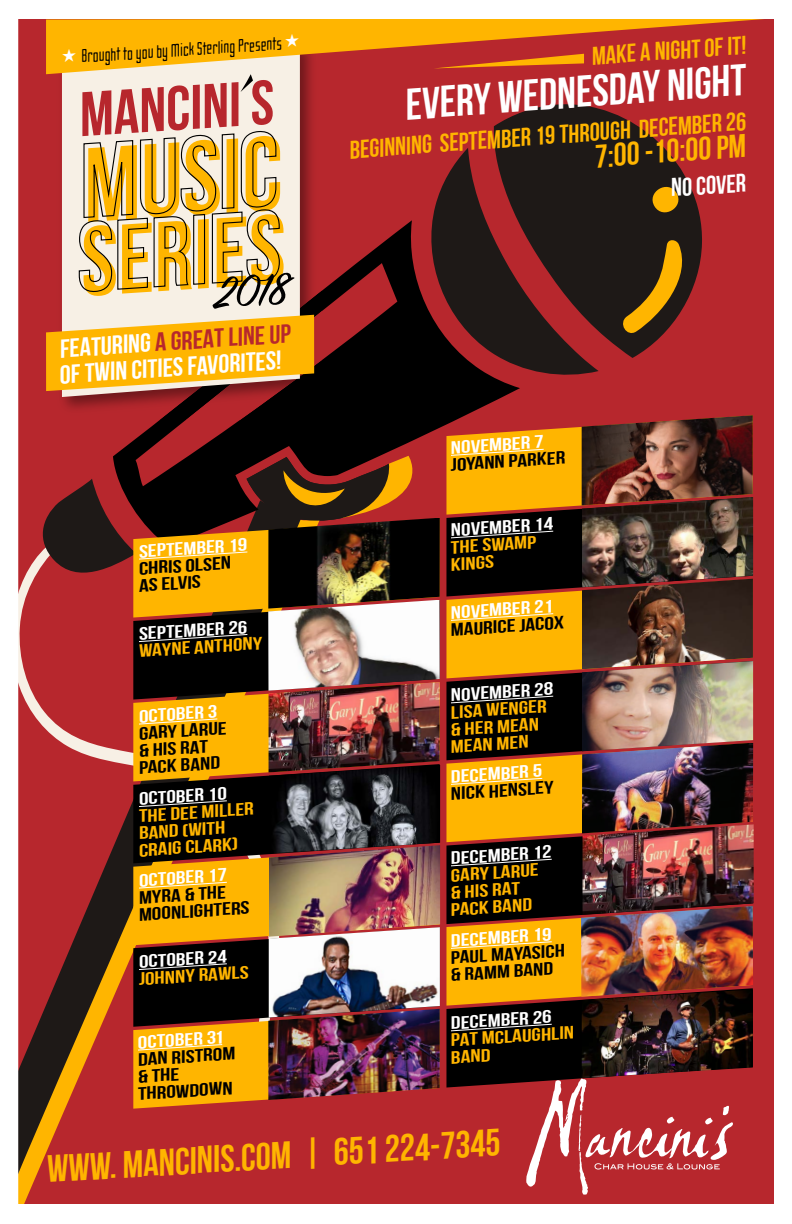
<style>
.page{position:relative;width:792px;height:1224px;background:#fff}
.page>*{position:absolute;margin:0;border:0;box-sizing:border-box;transform-origin:0 0}
.t1{font:700 105px "Bebas Neue";color:#ffb500}
.t2{font:700 98.3px "Bebas Neue";color:#ffb500}
.t3{font:700 62.6px "Bebas Neue";color:#b7272d}
.t4{font:49.2px "Sign Painter House Script";color:#000}
.t5{font:700 44.1px "Bebas Neue";color:#fff}
.t6{font:700 37.9px "Bebas Neue";color:#ffb500}
.t7{font:700 32.5px "Bebas Neue";color:#ffb500}
.t8{font:700 26px/25.9px "Bebas Neue";color:#fff;scale:1.07 1}
.t9{font:700 25.6px "Bebas Neue";color:#fff}
.t10{font:700 25.5px "Bebas Neue";color:#ffb500}
.t11{font:700 17.9px "Bebas Neue";color:#fff;scale:1.35 1}
.t12{font:700 17.9px/17.1px "Bebas Neue";color:#000;scale:1.35 1}
.t13{font:700 17.9px/17.1px "Bebas Neue";color:#ffb500;scale:1.35 1}
.t14{font:17.9px "Gangly";color:#000}
.s1{color:#fff}
.s2{color:#b7272d}
.s3{color:#000}
</style>
<div class="page">
<div style="left:17px;top:12px;width:775px;height:1195px;background:#b7272d"></div>
<svg style="left:18px;top:500px;width:47px;height:683px"></svg>
<svg style="left:432px;top:148px;width:167px;height:227px;fill:#1e1917"></svg>
<svg style="left:494px;top:104px;width:208px;height:254px;fill:#1e1917"></svg>
<svg style="left:618px;top:238px;width:74px;height:100px;background:#634013"></svg>
<svg style="left:646px;top:179px;width:39px;height:41px;background:#654a0f"></svg>
<svg style="left:113px;top:220px;width:407px;height:236px"></svg>
<svg style="left:136px;top:263px;width:261px;height:193px;fill:#000"></svg>
<img style="left:63px;top:74px;width:259px;height:346px">
<img style="left:160px;top:291px;width:162px;height:129px">
<img style="left:186px;top:311px;width:136px;height:109px">
<div style="left:62px;top:74px;width:238px;height:323px;background:#f7f0e5"></div>
<svg style="left:46px;top:315px;width:268px;height:76px;background:#f1b224"></svg>
<svg style="left:46px;top:18px;width:729px;height:56px;fill:#ffb501"></svg>
<svg style="left:78px;top:129px;width:202px;height:165px;background:#dbd5cb"></svg>
<svg style="left:240px;top:74px;width:13px;height:18px"></svg>
<svg style="left:433px;top:54px;width:151px;height:14px"></svg>
<svg style="left:36px;top:456px;width:377px;height:653px"></svg>
<img style="left:268px;top:609px;width:172px;height:82px">
<img style="left:268px;top:1009px;width:172px;height:91px">
<img style="left:269px;top:682px;width:171px;height:83px">
<img style="left:269px;top:765px;width:171px;height:80px">
<img style="left:268px;top:518px;width:172px;height:91px">
<img style="left:269px;top:845px;width:171px;height:82px">
<img style="left:269px;top:927px;width:171px;height:91px">
<img style="left:446px;top:415px;width:307px;height:780px">
<svg style="left:17px;top:18px;width:1px;height:1187px"></svg>
<div style="left:775px;top:0;width:17px;height:1215px;background:#fff"></div>
<div style="left:0;top:0;width:792px;height:18px;background:#fff"></div>
<div style="left:0;top:1205px;width:792px;height:19px;background:#fff"></div>
<p class="t14" style="left:61px;top:48px;width:239px;rotate:-4deg"><sup>★</sup> Brought to you by Mick Sterling Presents <span class="s1">★</span></p>
<h3 class="t3" style="left:76px;top:81px;width:196px;rotate:-4deg">MANCINI S</h3>
<h1 class="t1" style="left:78px;top:129px;width:201px;rotate:-4deg">MUSIC</h1>
<h2 class="t2" style="left:75px;top:209px;width:206px;rotate:-4deg">SERIES</h2>
<h3 class="t4" style="left:211px;top:263px;width:75px;rotate:-4deg">2018</h3>
<h3 class="t8" style="left:57px;top:336px;width:220px;rotate:-4deg">FEATURING <span class="s2">A GREAT LINE UP<br></span>OF TWIN CITIES FAVORITES!</h3>
<p class="t11" style="left:138px;top:542px;width:82px;rotate:-4deg">SEPTEMBER 19</p>
<p class="t12" style="left:137px;top:560px;width:71px;rotate:-4deg">CHRIS OLSEN<br>AS ELVIS</p>
<p class="t11" style="left:138px;top:624px;width:82px;rotate:-4deg">SEPTEMBER 26</p>
<p class="t13" style="left:138px;top:643px;width:93px;rotate:-4deg">WAYNE ANTHONY</p>
<p class="t11" style="left:138px;top:707px;width:60px;rotate:-4deg">OCTOBER 3</p>
<p class="t12" style="left:136px;top:725px;width:68px;rotate:-4deg">GARY LARUE &amp; HIS RAT<br>PACK BAND</p>
<p class="t11" style="left:138px;top:789px;width:67px;rotate:-4deg">OCTOBER 10</p>
<p class="t13" style="left:136px;top:808px;width:89px;rotate:-4deg">THE DEE MILLER<br>BAND (WITH<br>CRAIG CLARK)</p>
<p class="t11" style="left:138px;top:871px;width:67px;rotate:-4deg">OCTOBER 17</p>
<p class="t12" style="left:137px;top:889px;width:84px;rotate:-4deg">MYRA &amp; THE<br>MOONLIGHTERS</p>
<p class="t11" style="left:138px;top:952px;width:67px;rotate:-4deg">OCTOBER 24</p>
<p class="t13" style="left:138px;top:970px;width:83px;rotate:-4deg">JOHNNY RAWLS</p>
<p class="t11" style="left:137px;top:1033px;width:65px;rotate:-4deg">OCTOBER 31</p>
<p class="t12" style="left:135px;top:1051px;width:76px;rotate:-4deg">DAN RISTROM &amp; THE<br>THROWDOWN</p>
<h3 class="t10" style="left:590px;top:42px;width:156px;rotate:-4deg">Make a Night of it!</h3>
<h3 class="t5" style="left:403px;top:80px;width:343px;rotate:-4deg">Every Wednesday Night</h3>
<h3 class="t10" style="left:348px;top:135px;width:399px;rotate:-4deg">Beginning September 19 through DECEMBER 26</h3>
<h3 class="t7" style="left:593px;top:138px;width:153px;rotate:-4deg">7:00 -10:00 pm</h3>
<p class="t11" style="left:450px;top:438px;width:70px;rotate:-4deg">NOVEMBER 7</p>
<p class="t12" style="left:450px;top:456px;width:86px;rotate:-4deg">JOYANN PARKER</p>
<p class="t11" style="left:450px;top:521px;width:77px;rotate:-4deg">NOVEMBER 14</p>
<p class="t13" style="left:449px;top:539px;width:66px;rotate:-4deg">THE SWAMP<br>KINGS</p>
<p class="t11" style="left:450px;top:603px;width:77px;rotate:-4deg">NOVEMBER 21</p>
<p class="t12" style="left:450px;top:621px;width:85px;rotate:-4deg">MAURICE JACOX</p>
<p class="t11" style="left:450px;top:686px;width:77px;rotate:-4deg">NOVEMBER 28</p>
<p class="t13" style="left:448px;top:704px;width:74px;rotate:-4deg">LISA WENGER &amp; HER MEAN<br>MEAN MEN</p>
<p class="t11" style="left:450px;top:767px;width:69px;rotate:-4deg">DECEMBER 5</p>
<p class="t12" style="left:450px;top:785px;width:78px;rotate:-4deg">NICK HENSLEY</p>
<p class="t11" style="left:450px;top:849px;width:76px;rotate:-4deg">DECEMBER 12</p>
<p class="t13" style="left:448px;top:867px;width:68px;rotate:-4deg">GARY LARUE &amp; HIS RAT<br>PACK BAND</p>
<p class="t11" style="left:450px;top:931px;width:76px;rotate:-4deg">DECEMBER 19</p>
<p class="t12" style="left:449px;top:949px;width:87px;rotate:-4deg">PAUL MAYASICH &amp; RAMM BAND</p>
<p class="t11" style="left:450px;top:1014px;width:76px;rotate:-4deg">DECEMBER 26</p>
<p class="t13" style="left:449px;top:1032px;width:94px;rotate:-4deg">PAT MCLAUGHLIN<br>BAND<span class="s3">ODS</span></p>
<h3 class="t9" style="left:670px;top:173px;width:77px;rotate:-3deg">No cover</h3>
<h3 class="t6" style="left:45px;top:1147px;width:456px;rotate:-3deg">www. mancinis.com | 651 224-7345</h3>
</div>
